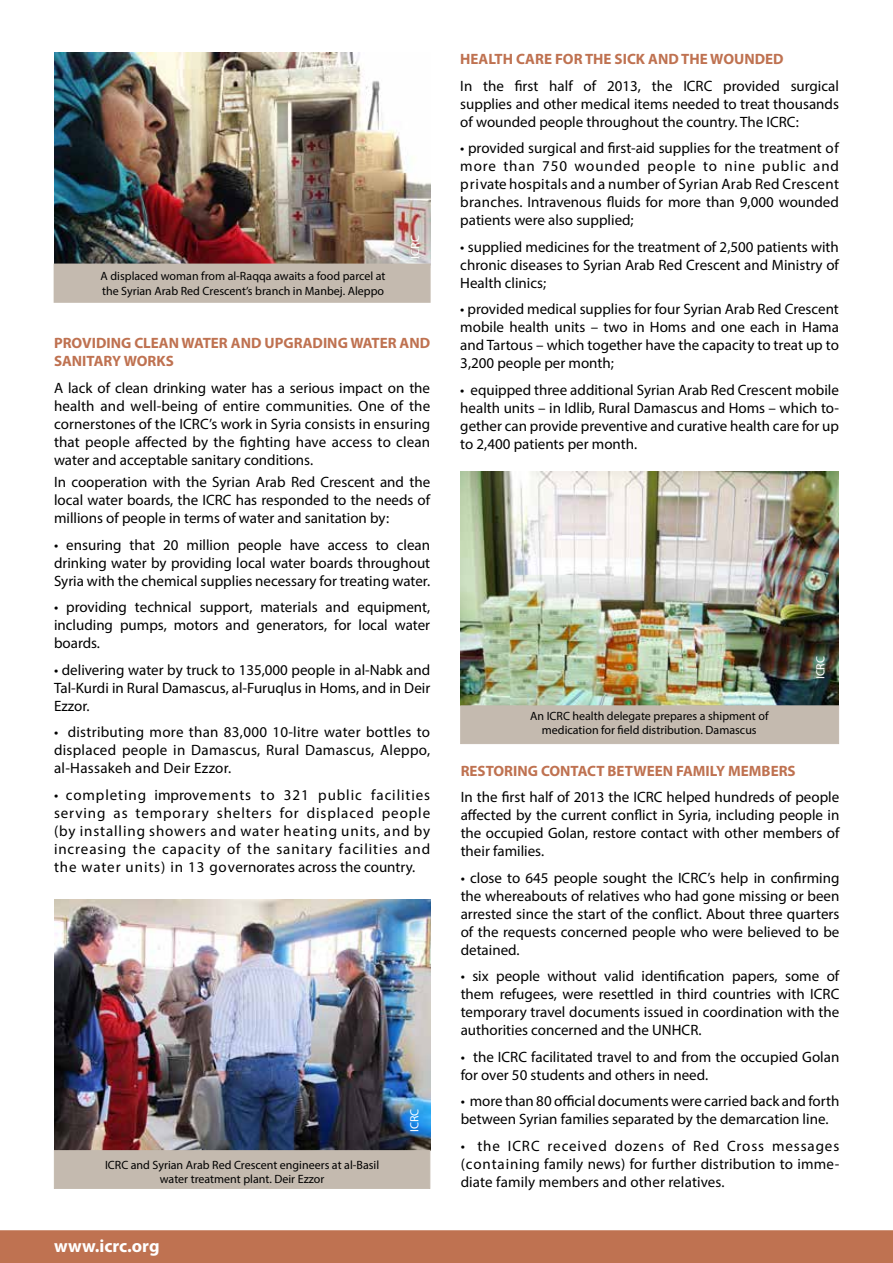
<style>
.page{position:relative;width:893px;height:1263px;background:#fff}
.page>*{position:absolute;margin:0;border:0;box-sizing:border-box;transform-origin:0 0}
.t1{font:700 18px "Myriad Pro";color:#fff}
.t2{font:15px/18px "Myriad Pro";color:#000;text-align:justify}
.t3{font:700 15px/18px "Myriad Pro";color:#bf7251}
.t4{font:12px/14.4px "Myriad Pro";color:#000;text-align:center}
.t5{font:12px "Myriad Pro";color:#fff}
</style>
<div class="page">
<img style="left:54px;top:900px;width:376px;height:250px">
<img style="left:460px;top:471px;width:379px;height:234px">
<div style="left:0;top:1230px;width:893px;height:33px;background:#bf7251"></div>
<div style="left:460px;top:705px;width:379px;height:39px;background:#c4baaf;border:1px solid #c4baaf"></div>
<img style="left:54px;top:53px;width:376px;height:211px">
<div style="left:54px;top:264px;width:377px;height:39px;background:#c4baaf;border:2px solid #c4baaf"></div>
<div style="left:54px;top:1150px;width:376px;height:39px;background:#c4baaf;border:1px solid #c4baaf"></div>
<p class="t4" style="left:101px;top:269px;width:286px;text-align:left">A displaced woman from al-Raqqa awaits a food parcel at the Syrian Arab Red Crescent’s branch in Manbej. Aleppo</p>
<p class="t5" style="left:408px;top:259px;width:25px;rotate:-90deg">ICRC</p>
<p class="t3" style="left:54px;top:334px;width:378px">PROVIDING CLEAN WATER AND UPGRADING WATER AND<br>SANITARY WORKS</p>
<p class="t2" style="left:54px;top:378px;width:378px">A lack of clean drinking water has a serious impact on the health and well-being of entire communities. One of the cornerstones of the ICRC’s work in Syria consists in ensuring that people affected by the fighting have access to clean water and acceptable sanitary conditions.</p>
<p class="t2" style="left:54px;top:473px;width:378px">In cooperation with the Syrian Arab Red Crescent and the local water boards, the ICRC has responded to the needs of millions of people in terms of water and sanitation by:</p>
<p class="t2" style="left:54px;top:535px;width:378px">• ensuring that 20 million people have access to clean drinking water by providing local water boards throughout Syria with the chemical supplies necessary for treating water.</p>
<p class="t2" style="left:54px;top:598px;width:378px">• providing technical support, materials and equipment, including pumps, motors and generators, for local water boards.</p>
<p class="t2" style="left:54px;top:660px;width:378px">• delivering water by truck to 135,000 people in al-Nabk and Tal-Kurdi in Rural Damascus, al-Furuqlus in Homs, and in Deir Ezzor.</p>
<p class="t2" style="left:54px;top:723px;width:378px">• distributing more than 83,000 10-litre water bottles to displaced people in Damascus, Rural Damascus, Aleppo, al-Hassakeh and Deir Ezzor.</p>
<p class="t2" style="left:54px;top:785px;width:378px">• completing improvements to 321 public facilities serving as temporary shelters for displaced people (by installing showers and water heating units, and by increasing the capacity of the sanitary facilities and the water units) in 13 governorates across the country.</p>
<p class="t4" style="left:105px;top:1157px;width:276px">ICRC and Syrian Arab Red Crescent engineers at al-Basil water treatment plant. Deir Ezzor</p>
<p class="t1" style="left:54px;top:1234px;width:107px">www.icrc.org</p>
<p class="t5" style="left:407px;top:1132px;width:25px;rotate:-90deg">ICRC</p>
<p class="t3" style="left:460px;top:50px;width:325px">HEALTH CARE FOR THE SICK AND THE WOUNDED</p>
<p class="t2" style="left:460px;top:76px;width:380px">In the first half of 2013, the ICRC provided surgical supplies and other medical items needed to treat thousands of wounded people throughout the country. The ICRC:</p>
<p class="t2" style="left:460px;top:139px;width:380px">• provided surgical and first-aid supplies for the treatment of more than 750 wounded people to nine public and private hospitals and a number of Syrian Arab Red Crescent branches. Intravenous fluids for more than 9,000 wounded patients were also supplied;</p>
<p class="t2" style="left:460px;top:237px;width:380px">• supplied medicines for the treatment of 2,500 patients with chronic diseases to Syrian Arab Red Crescent and Ministry of Health clinics;</p>
<p class="t2" style="left:460px;top:300px;width:380px">• provided medical supplies for four Syrian Arab Red Crescent mobile health units – two in Homs and one each in Hama and Tartous – which together have the capacity to treat up to 3,200 people per month;</p>
<p class="t2" style="left:460px;top:380px;width:380px">• equipped three additional Syrian Arab Red Crescent mobile health units – in Idlib, Rural Damascus and Homs – which to&shy;gether can provide preventive and curative health care for up to 2,400 patients per month.</p>
<p class="t4" style="left:530px;top:708px;width:240px">An ICRC health delegate prepares a shipment of medication for field distribution. Damascus</p>
<p class="t5" style="left:813px;top:679px;width:25px;rotate:-90deg">ICRC</p>
<p class="t3" style="left:461px;top:761px;width:336px">RESTORING CONTACT BETWEEN FAMILY MEMBERS</p>
<p class="t2" style="left:461px;top:788px;width:380px">In the first half of 2013 the ICRC helped hundreds of people affected by the current conflict in Syria, including people in the occupied Golan, restore contact with other members of their families.</p>
<p class="t2" style="left:461px;top:868px;width:380px">• close to 645 people sought the ICRC’s help in confirming the whereabouts of relatives who had gone missing or been arrested since the start of the conflict. About three quarters of the requests concerned people who were believed to be detained.</p>
<p class="t2" style="left:461px;top:967px;width:380px">• six people without valid identification papers, some of them refugees, were resettled in third countries with ICRC temporary travel documents issued in coordination with the authorities concerned and the UNHCR.</p>
<p class="t2" style="left:461px;top:1047px;width:380px">• the ICRC facilitated travel to and from the occupied Golan for over 50 students and others in need.</p>
<p class="t2" style="left:461px;top:1092px;width:380px">• more than 80 official documents were carried back and forth between Syrian families separated by the demarcation line.</p>
<p class="t2" style="left:461px;top:1136px;width:380px">• the ICRC received dozens of Red Cross messages (containing family news) for further distribution to imme&shy;diate family members and other relatives.</p>
</div>
